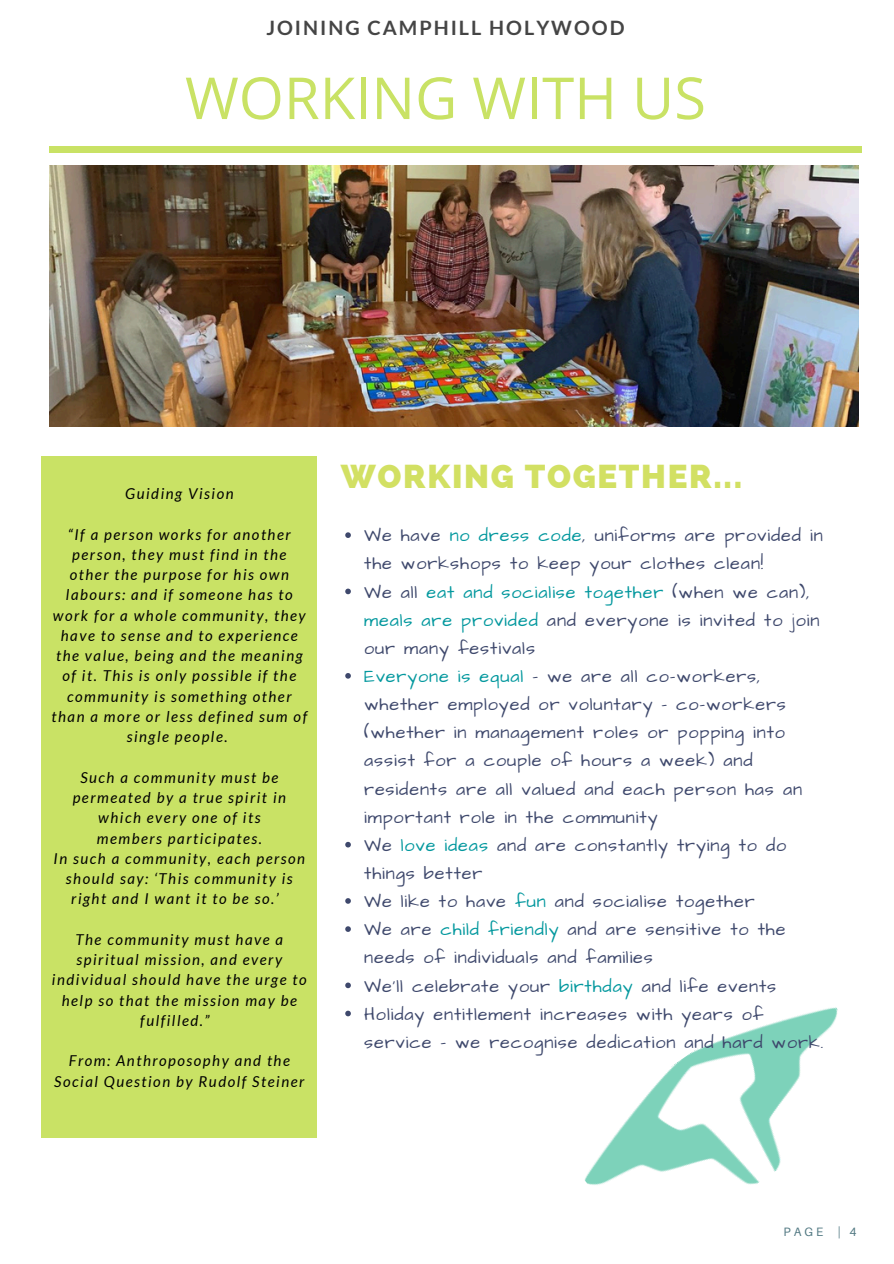
<style>
.page{position:relative;width:894px;height:1264px;background:#fff}
.page>*{position:absolute;margin:0;border:0;box-sizing:border-box;transform-origin:0 0}
.t1{font:57.9px "Open Sans";color:#c9e265}
.t2{font:800 33.15px "Raleway";letter-spacing:.05em;color:#d2e063}
.t3{font:700 19.8px "Lato";letter-spacing:.1em;color:#454545}
.t4{font:18px/28.2px "Architects Daughter";letter-spacing:.05em;color:#3e486c}
.t5{font:italic 15px/20.2px "Lato";letter-spacing:.1em;color:#000;text-align:center}
.t6{font:12.15px "Aileron";color:#517882}
.s1{color:#03989e}
</style>
<div class="page">
<div style="left:49px;top:147px;width:811px;height:5px;background:#c9e265"></div>
<img style="left:49px;top:165px;width:809px;height:261px">
<div style="left:42px;top:457px;width:275px;height:680px;background:#c9e265"></div>
<img style="left:584px;top:1007px;width:254px;height:178px">
<svg style="left:345px;top:532px;width:6px;height:6px"></svg>
<svg style="left:345px;top:588px;width:6px;height:6px"></svg>
<svg style="left:345px;top:673px;width:6px;height:5px"></svg>
<svg style="left:345px;top:841px;width:6px;height:6px"></svg>
<svg style="left:345px;top:898px;width:6px;height:5px"></svg>
<svg style="left:345px;top:926px;width:6px;height:5px"></svg>
<svg style="left:345px;top:982px;width:6px;height:6px"></svg>
<svg style="left:345px;top:1010px;width:6px;height:6px"></svg>
<h3 class="t3" style="left:266px;top:15px;width:359px">JOINING CAMPHILL HOLYWOOD</h3>
<h1 class="t1" style="left:185px;top:57px;width:522px">WORKING WITH US</h1>
<p class="t5" style="left:125px;top:483px;width:110px">Guiding Vision</p>
<h5 class="t5" style="left:51px;top:523px;width:257px">“If a person works for another person, they must find in the other the purpose for his own labours: and if someone has to work for a whole community, they have to sense and to experience the value, being and the meaning of it. This is only possible if the community is something other than a more or less defined sum of single people.</h5>
<h5 class="t5" style="left:54px;top:766px;width:253px">Such a community must be permeated by a true spirit in which every one of its<br>members participates.<br>In such a community, each person should say: ‘This community is right and I want it to be so.’</h5>
<h5 class="t5" style="left:52px;top:928px;width:256px">The community must have a spiritual mission, and every individual should have the urge to help so that the mission may be fulfilled.”</h5>
<h5 class="t5" style="left:54px;top:1050px;width:251px">From: Anthroposophy and the<br>Social Question by Rudolf Steiner</h5>
<p class="t2" style="left:340px;top:457px;width:403px">WORKING TOGETHER...</p>
<p class="t4" style="left:364px;top:522px;width:460px">We have <span class="s1">no dress code</span>, uniforms are provided in the workshops to keep your clothes clean!</p>
<p class="t4" style="left:364px;top:578px;width:456px">We all <span class="s1">eat and socialise together</span> (when we can), <span class="s1">meals are provided</span> and everyone is invited to join our many festivals</p>
<p class="t4" style="left:364px;top:662px;width:439px"><span class="s1">Everyone is equal</span> - we are all co-workers, whether employed or voluntary - co-workers (whether in management roles or popping into assist for a couple of hours a week) and residents are all valued and each person has an important role in the community</p>
<p class="t4" style="left:364px;top:831px;width:423px">We <span class="s1">love ideas</span> and are constantly trying to do things better</p>
<p class="t4" style="left:364px;top:887px;width:392px">We like to have <span class="s1">fun</span> and socialise together</p>
<p class="t4" style="left:364px;top:915px;width:422px">We are <span class="s1">child friendly</span> and are sensitive to the needs of individuals and families</p>
<p class="t4" style="left:364px;top:972px;width:413px">We'll celebrate your <span class="s1">birthday</span> and life events</p>
<p class="t4" style="left:364px;top:1000px;width:460px">Holiday entitlement increases with years of service - we recognise dedication and hard work.</p>
<h2 class="t6" style="left:783px;top:1223px;width:74px">PAGE | 4</h2>
</div>
